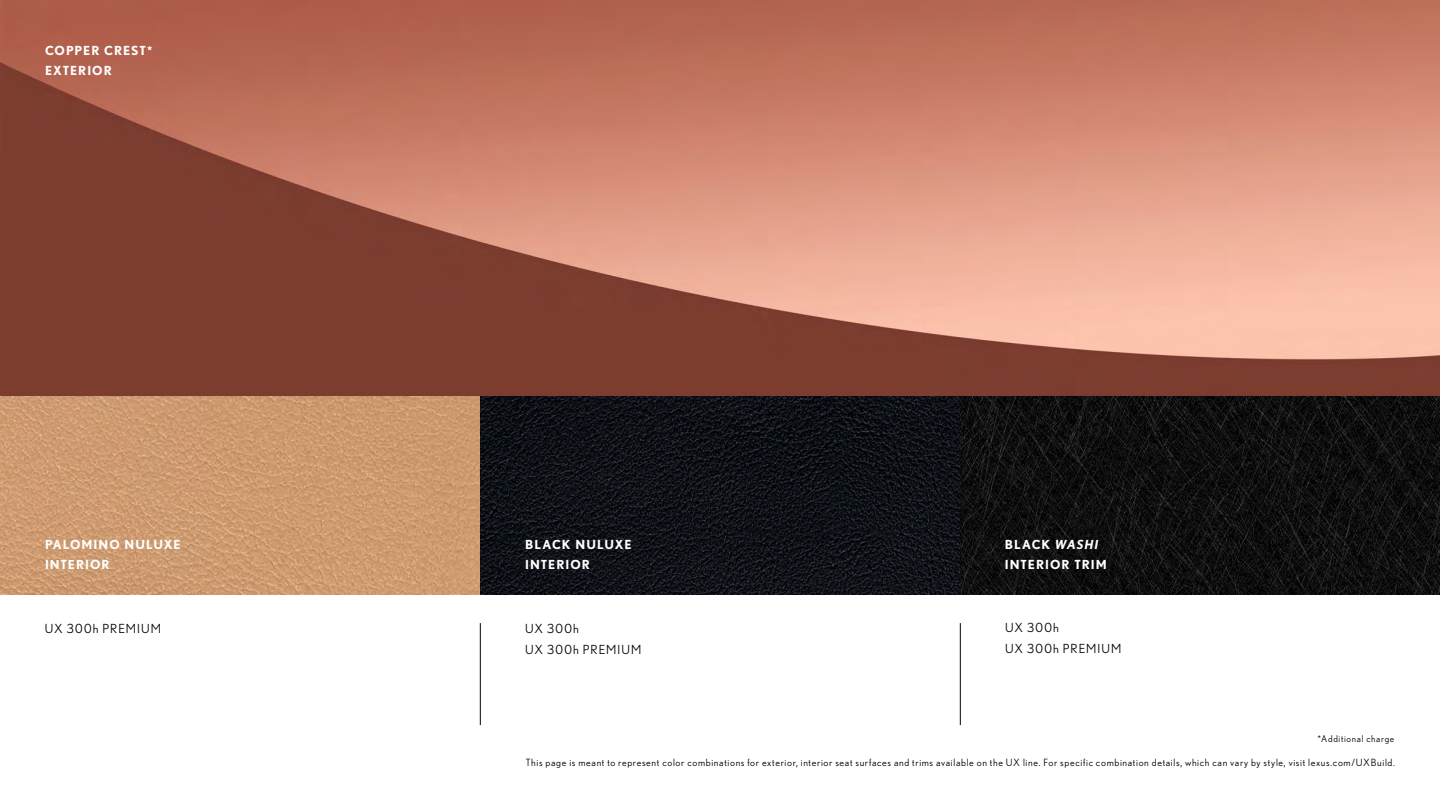
<style>
.page{position:relative;width:1440px;height:810px;background:#fff}
.page>*{position:absolute;margin:0;border:0;box-sizing:border-box;transform-origin:0 0}
.Swatches_Name_interior{font:700 12.5px "Nobel";letter-spacing:.08em;color:#fff}
.Swatches_Model_callouts{font:12.5px "Nobel";letter-spacing:.09em;color:#000}
.Swatches_Name_exterior{font:700 12.5px "Nobel";letter-spacing:.075em;color:#fff}
.Swatches_Model_callouts-2{font:10px "Nobel";letter-spacing:.065em;color:#000}
.Disclaimer{font:9.38px "Nobel";letter-spacing:.075em;color:#000}
.s1{font-style:italic}
</style>
<div class="page">
<img style="left:0;top:0;width:1440px;height:397px">
<svg style="left:0;top:397px;width:480px;height:197px;background:#ce9a71"></svg>
<svg style="left:960px;top:397px;width:480px;height:197px;background:#101010"></svg>
<svg style="left:480px;top:397px;width:480px;height:197px;background:#0f1318"></svg>
<hr style="left:960px;top:623px;width:1px;height:102px;background:#000">
<hr style="left:480px;top:623px;width:1px;height:102px;background:#000">
<p class="Swatches_Name_exterior" style="left:45px;top:43px;width:109px">COPPER CREST*</p>
<p class="Swatches_Name_exterior" style="left:45px;top:63px;width:68px">EXTERIOR</p>
<p class="Swatches_Name_interior" style="left:45px;top:537px;width:137px">PALOMINO NULUXE</p>
<p class="Swatches_Name_interior" style="left:45px;top:557px;width:66px">INTERIOR</p>
<p class="Swatches_Name_interior" style="left:525px;top:537px;width:108px">BLACK NULUXE</p>
<p class="Swatches_Name_interior" style="left:525px;top:557px;width:66px">INTERIOR</p>
<p class="Swatches_Name_interior" style="left:1005px;top:537px;width:95px">BLACK <span class="s1">WASHI</span></p>
<p class="Swatches_Name_interior" style="left:1005px;top:557px;width:103px">INTERIOR TRIM</p>
<p class="Swatches_Model_callouts" style="left:45px;top:621px;width:118px">UX 300h PREMIUM</p>
<p class="Swatches_Model_callouts" style="left:525px;top:621px;width:55px">UX 300h</p>
<p class="Swatches_Model_callouts" style="left:525px;top:642px;width:118px">UX 300h PREMIUM</p>
<p class="Swatches_Model_callouts" style="left:1005px;top:620px;width:55px">UX 300h</p>
<p class="Swatches_Model_callouts" style="left:1005px;top:641px;width:118px">UX 300h PREMIUM</p>
<p class="Disclaimer" style="left:1318px;top:733px;width:78px">*Additional charge</p>
<p class="Swatches_Model_callouts-2" style="left:526px;top:756px;width:871px">This page is meant to represent color combinations for exterior, interior seat surfaces and trims available on the UX line. For specific combination details, which can vary by style, visit lexus.com/UXBuild.</p>
</div>
